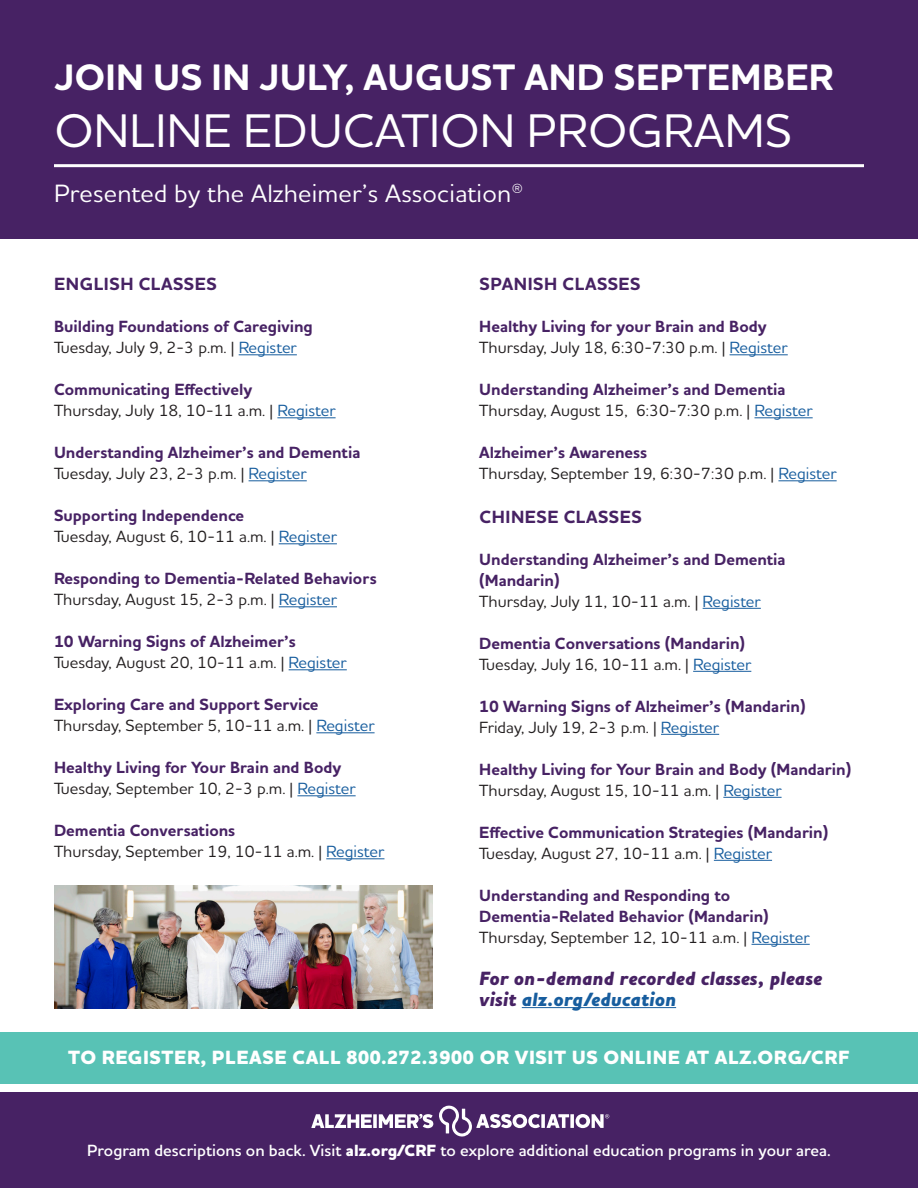
<style>
.page{position:relative;width:918px;height:1188px;background:#fff}
.page>*{position:absolute;margin:0;border:0;box-sizing:border-box;transform-origin:0 0}
.t1{font:500 48px "Houschka Alt Pro";letter-spacing:.01em;color:#fff}
.t2{font:700 37.5px "Houschka Alt Pro";letter-spacing:.01em;color:#fff}
.t3{font:500 25.5px "Houschka Alt Pro";letter-spacing:.01em;color:#fff}
.t4{font:800 19.5px "Houschka Alt Pro";letter-spacing:.03em;color:#fff}
.t5{font:italic 800 19.5px/21px "Houschka Alt Pro";color:#472264}
.t6{font:700 18px "Houschka Alt Pro";letter-spacing:.03em;color:#472264}
.t7{font:500 16.5px "Houschka Alt Pro";color:#231f20}
.t8{font:700 16.5px/21px "Houschka Alt Pro";color:#472264}
.t9{font:600 16.5px "Houschka Alt Pro";color:#fff}
.s1{color:#175d9e}
.s2{font-weight:800}
</style>
<div class="page">
<div style="left:0;top:1032px;width:918px;height:52px;background:#58c2b5"></div>
<div style="left:0;top:0;width:918px;height:238px;background:#472264"></div>
<div style="left:0;top:1092px;width:918px;height:96px;background:#472264"></div>
<hr style="left:54px;top:164px;width:810px;height:3px;background:#fff">
<hr style="left:239px;top:354px;width:58px;height:1px;background:#175d9e">
<hr style="left:277px;top:417px;width:59px;height:1px;background:#175d9e">
<hr style="left:249px;top:480px;width:58px;height:1px;background:#175d9e">
<hr style="left:279px;top:543px;width:58px;height:1px;background:#175d9e">
<hr style="left:279px;top:606px;width:58px;height:1px;background:#175d9e">
<hr style="left:289px;top:669px;width:58px;height:1px;background:#175d9e">
<hr style="left:316px;top:732px;width:59px;height:1px;background:#175d9e">
<hr style="left:297px;top:795px;width:59px;height:1px;background:#175d9e">
<hr style="left:326px;top:858px;width:58px;height:1px;background:#175d9e">
<hr style="left:730px;top:354px;width:58px;height:1px;background:#175d9e">
<hr style="left:754px;top:417px;width:59px;height:1px;background:#175d9e">
<hr style="left:778px;top:480px;width:59px;height:1px;background:#175d9e">
<hr style="left:703px;top:608px;width:58px;height:1px;background:#175d9e">
<hr style="left:693px;top:671px;width:58px;height:1px;background:#175d9e">
<hr style="left:661px;top:734px;width:58px;height:1px;background:#175d9e">
<hr style="left:723px;top:797px;width:59px;height:1px;background:#175d9e">
<hr style="left:714px;top:860px;width:58px;height:1px;background:#175d9e">
<hr style="left:752px;top:944px;width:58px;height:1px;background:#175d9e">
<hr style="left:522px;top:1007px;width:154px;height:1px;background:#175d9e">
<img style="left:54px;top:886px;width:379px;height:122px">
<svg style="left:311px;top:1114px;width:61px;height:14px"></svg>
<svg style="left:373px;top:1114px;width:4px;height:14px"></svg>
<svg style="left:379px;top:1114px;width:54px;height:14px"></svg>
<svg style="left:439px;top:1105px;width:101px;height:32px"></svg>
<svg style="left:541px;top:1114px;width:4px;height:14px"></svg>
<svg style="left:547px;top:1114px;width:22px;height:14px"></svg>
<svg style="left:570px;top:1114px;width:4px;height:14px"></svg>
<svg style="left:576px;top:1114px;width:33px;height:14px"></svg>
<p class="t2" style="left:55px;top:52px;width:781px">JOIN US IN JULY, AUGUST AND SEPTEMBER</p>
<p class="t1" style="left:55px;top:100px;width:739px">ONLINE EDUCATION PROGRAMS</p>
<p class="t3" style="left:54px;top:177px;width:471px">Presented by the Alzheimer’s Association®</p>
<p class="t6" style="left:54px;top:272px;width:164px">ENGLISH CLASSES</p>
<p class="t8" style="left:54px;top:316px;width:260px">Building Foundations of Caregiving</p>
<p class="t7" style="left:54px;top:337px;width:244px">Tuesday, July 9, 2-3 p.m. | <span class="s1">Register</span></p>
<p class="t8" style="left:54px;top:379px;width:200px">Communicating Effectively</p>
<p class="t7" style="left:54px;top:400px;width:283px">Thursday, July 18, 10-11 a.m. | <span class="s1">Register</span></p>
<p class="t8" style="left:54px;top:442px;width:308px">Understanding Alzheimer’s and Dementia</p>
<p class="t7" style="left:54px;top:463px;width:254px">Tuesday, July 23, 2-3 p.m. | <span class="s1">Register</span></p>
<p class="t8" style="left:54px;top:505px;width:191px">Supporting Independence</p>
<p class="t7" style="left:54px;top:526px;width:284px">Tuesday, August 6, 10-11 a.m. | <span class="s1">Register</span></p>
<p class="t8" style="left:54px;top:568px;width:324px">Responding to Dementia-Related Behaviors</p>
<p class="t7" style="left:54px;top:589px;width:285px">Thursday, August 15, 2-3 p.m. | <span class="s1">Register</span></p>
<p class="t8" style="left:54px;top:631px;width:243px">10 Warning Signs of Alzheimer’s</p>
<p class="t7" style="left:54px;top:652px;width:294px">Tuesday, August 20, 10-11 a.m. | <span class="s1">Register</span></p>
<p class="t8" style="left:54px;top:694px;width:266px">Exploring Care and Support Service</p>
<p class="t7" style="left:54px;top:715px;width:322px">Thursday, September 5, 10-11 a.m. | <span class="s1">Register</span></p>
<p class="t8" style="left:54px;top:757px;width:289px">Healthy Living for Your Brain and Body</p>
<p class="t7" style="left:54px;top:778px;width:303px">Tuesday, September 10, 2-3 p.m. | <span class="s1">Register</span></p>
<p class="t8" style="left:54px;top:820px;width:183px">Dementia Conversations</p>
<p class="t7" style="left:54px;top:841px;width:332px">Thursday, September 19, 10-11 a.m. | <span class="s1">Register</span></p>
<p class="t6" style="left:480px;top:272px;width:163px">SPANISH CLASSES</p>
<p class="t8" style="left:479px;top:316px;width:289px">Healthy Living for your Brain and Body</p>
<p class="t7" style="left:479px;top:337px;width:310px">Thursday, July 18, 6:30-7:30 p.m. | <span class="s1">Register</span></p>
<p class="t8" style="left:479px;top:379px;width:308px">Understanding Alzheimer’s and Dementia</p>
<p class="t7" style="left:479px;top:400px;width:335px">Thursday, August 15, 6:30-7:30 p.m. | <span class="s1">Register</span></p>
<p class="t8" style="left:479px;top:442px;width:169px">Alzheimer’s Awareness</p>
<p class="t7" style="left:479px;top:463px;width:359px">Thursday, September 19, 6:30-7:30 p.m. | <span class="s1">Register</span></p>
<p class="t6" style="left:480px;top:505px;width:164px">CHINESE CLASSES</p>
<p class="t8" style="left:479px;top:549px;width:308px">Understanding Alzheimer’s and Dementia (Mandarin)</p>
<p class="t7" style="left:479px;top:591px;width:283px">Thursday, July 11, 10-11 a.m. | <span class="s1">Register</span></p>
<p class="t8" style="left:479px;top:633px;width:268px">Dementia Conversations (Mandarin)</p>
<p class="t7" style="left:479px;top:654px;width:274px">Tuesday, July 16, 10-11 a.m. | <span class="s1">Register</span></p>
<p class="t8" style="left:479px;top:696px;width:328px">10 Warning Signs of Alzheimer’s (Mandarin)</p>
<p class="t7" style="left:479px;top:717px;width:241px">Friday, July 19, 2-3 p.m. | <span class="s1">Register</span></p>
<p class="t8" style="left:479px;top:759px;width:374px">Healthy Living for Your Brain and Body (Mandarin)</p>
<p class="t7" style="left:479px;top:780px;width:304px">Thursday, August 15, 10-11 a.m. | <span class="s1">Register</span></p>
<p class="t8" style="left:479px;top:822px;width:351px">Effective Communication Strategies (Mandarin)</p>
<p class="t7" style="left:479px;top:843px;width:294px">Tuesday, August 27, 10-11 a.m. | <span class="s1">Register</span></p>
<p class="t8" style="left:479px;top:885px;width:291px">Understanding and Responding to<br>Dementia-Related Behavior (Mandarin)</p>
<p class="t7" style="left:479px;top:927px;width:332px">Thursday, September 12, 10-11 a.m. | <span class="s1">Register</span></p>
<p class="t5" style="left:479px;top:968px;width:345px">For on-demand recorded classes, please visit <span class="s1">alz.org/education</span></p>
<p class="t4" style="left:68px;top:1045px;width:783px">TO REGISTER, PLEASE CALL 800.272.3900 OR VISIT US ONLINE AT ALZ.ORG/CRF</p>
<p class="t9" style="left:87px;top:1140px;width:745px">Program descriptions on back. Visit <span class="s2">alz.org/CRF</span> to explore additional education programs in your area.</p>
</div>
